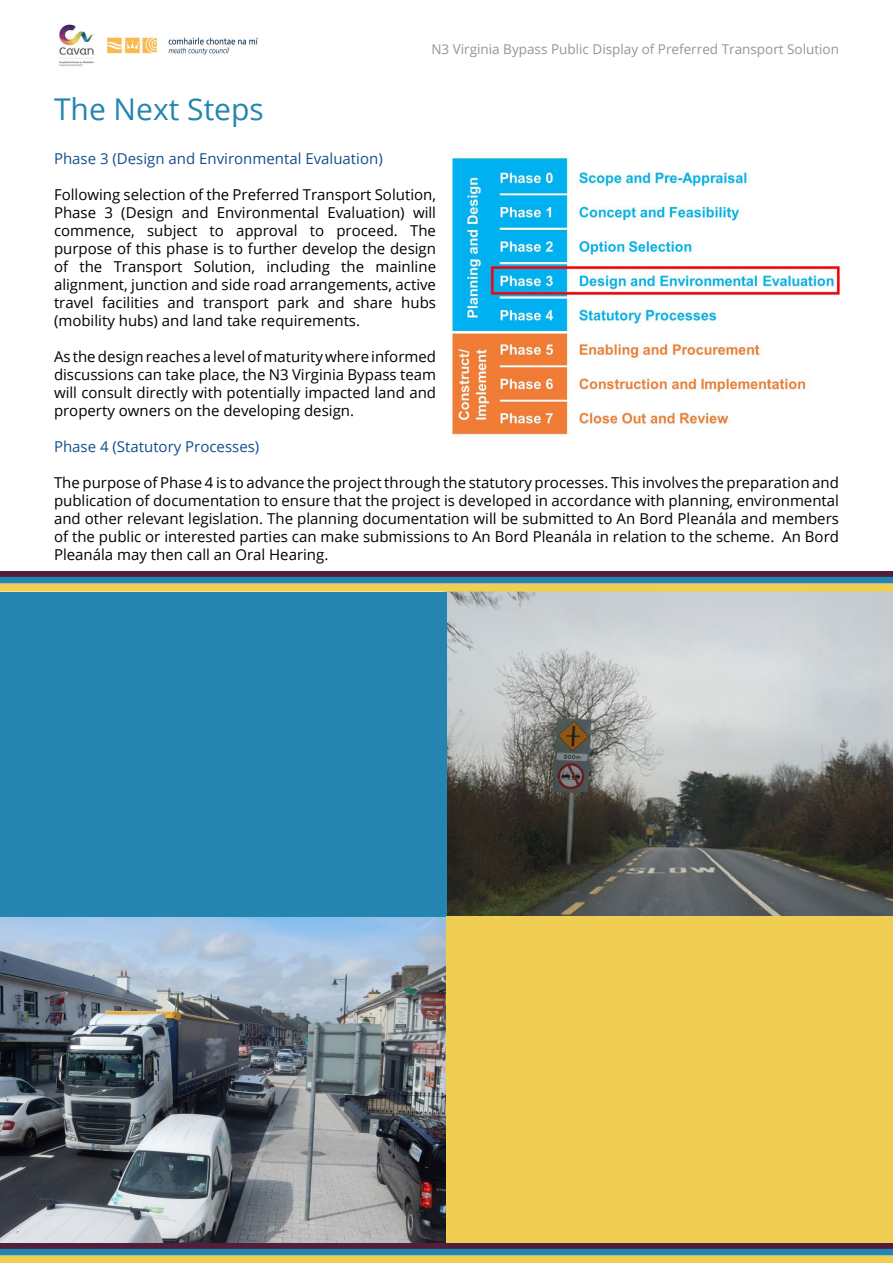
<style>
.page{position:relative;width:893px;height:1263px;background:#fff}
.page>*{position:absolute;margin:0;border:0;box-sizing:border-box;transform-origin:0 0}
.t1{font:30px "Open Sans";color:#2485b0}
.t2{font:15px/18px "Open Sans";color:#000;text-align:justify}
.t3{font:15px "Open Sans";color:#174d8b}
.t4{font:13.5px "Open Sans";color:#939598}
</style>
<div class="page">
<img style="left:59px;top:24px;width:35px;height:43px">
<img style="left:107px;top:37px;width:150px;height:17px">
<img style="left:0;top:916px;width:446px;height:327px">
<img style="left:446px;top:592px;width:447px;height:324px">
<div style="left:0;top:592px;width:446px;height:324px;background:#2485b0"></div>
<div style="left:446px;top:916px;width:447px;height:333px;background:#f0ce53"></div>
<div style="left:0;top:571px;width:893px;height:6px;background:#521e3c"></div>
<svg style="left:0;top:577px;width:893px;height:15px"></svg>
<img style="left:451px;top:157px;width:390px;height:278px">
<div style="left:0;top:1243px;width:893px;height:6px;background:#521e3c"></div>
<svg style="left:0;top:1249px;width:893px;height:14px"></svg>
<h1 class="t1" style="left:54px;top:88px;width:211px">The Next Steps</h1>
<p class="t4" style="left:431px;top:39px;width:409px">N3 Virginia Bypass Public Display of Preferred Transport Solution</p>
<p class="t3" style="left:54px;top:149px;width:330px">Phase 3 (Design and Environmental Evaluation)</p>
<p class="t2" style="left:54px;top:185px;width:384px">Following selection of the Preferred Transport Solution, Phase 3 (Design and Environmental Evaluation) will commence, subject to approval to proceed. The purpose of this phase is to further develop the design of the Transport Solution, including the mainline alignment, junction and side road arrangements, active travel facilities and transport park and share hubs (mobility hubs) and land take requirements.</p>
<p class="t2" style="left:54px;top:347px;width:384px">As the design reaches a level of maturity where informed discussions can take place, the N3 Virginia Bypass team will consult directly with potentially impacted land and property owners on the developing design.</p>
<p class="t3" style="left:54px;top:437px;width:207px">Phase 4 (Statutory Processes)</p>
<p class="t2" style="left:54px;top:473px;width:786px">The purpose of Phase 4 is to advance the project through the statutory processes. This involves the preparation and publication of documentation to ensure that the project is developed in accordance with planning, environmental and other relevant legislation. The planning documentation will be submitted to An Bord Pleanála and members of the public or interested parties can make submissions to An Bord Pleanála in relation to the scheme. An Bord Pleanála may then call an Oral Hearing.</p>
</div>
